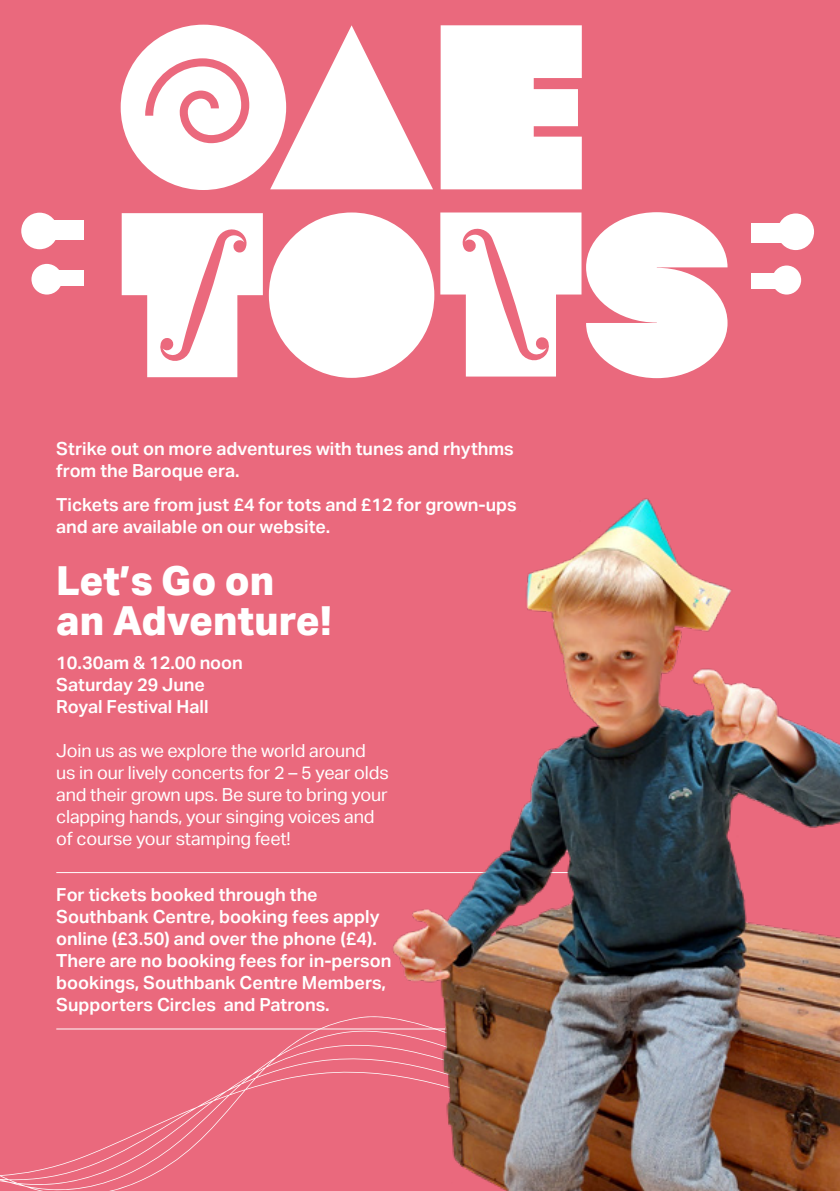
<style>
.page{position:relative;width:840px;height:1191px;background:#fff}
.page>*{position:absolute;margin:0;border:0;box-sizing:border-box;transform-origin:0 0}
.t1{font:800 40px/40px "Aktiv Grotesk";color:#fff}
.t2{font:600 18px/22px "Aktiv Grotesk";color:#fff}
.t3{font:18px/22px "Aktiv Grotesk";letter-spacing:-.01em;color:#fff}
</style>
<div class="page">
<div style="left:0;top:0;width:839px;height:1191px;background:#ea697d"></div>
<svg style="left:0;top:1016px;width:382px;height:175px"></svg>
<hr style="left:56px;top:872px;width:524px;height:1px;background:#fff">
<hr style="left:56px;top:1028px;width:524px;height:1px;background:#fff">
<div style="left:121px;top:25px;width:165px;height:165px;background:#fff;border-radius:50%"></div>
<div style="left:269px;top:212px;width:165px;height:166px;background:#fff;border-radius:50%"></div>
<svg style="left:270px;top:25px;width:163px;height:164px"></svg>
<div style="left:440px;top:25px;width:141px;height:164px;background:#fff"></div>
<svg style="left:145px;top:58px;width:104px;height:85px"></svg>
<div style="left:21px;top:213px;width:37px;height:36px;background:#fff;border-radius:50%"></div>
<div style="left:53px;top:220px;width:31px;height:19px;background:#fff"></div>
<div style="left:31px;top:264px;width:31px;height:30px;background:#fff;border-radius:50%"></div>
<div style="left:58px;top:270px;width:26px;height:16px;background:#fff"></div>
<div style="left:771px;top:265px;width:29px;height:29px;background:#fff;border-radius:50%"></div>
<div style="left:751px;top:273px;width:24px;height:15px;background:#fff"></div>
<div style="left:777px;top:213px;width:36px;height:37px;background:#fff;border-radius:50%"></div>
<div style="left:751px;top:223px;width:31px;height:19px;background:#fff"></div>
<svg style="left:122px;top:213px;width:141px;height:164px"></svg>
<svg style="left:440px;top:212px;width:287px;height:166px"></svg>
<img style="left:382px;top:498px;width:457px;height:693px">
<p class="t2" style="left:56px;top:438px;width:458px">Strike out on more adventures with tunes and rhythms from the Baroque era.</p>
<p class="t2" style="left:56px;top:493px;width:461px">Tickets are from just £4 for tots and £12 for grown-ups and are available on our website.</p>
<h1 class="t1" style="left:56px;top:561px;width:277px">Let’s Go on an Adventure!</h1>
<p class="t2" style="left:56px;top:651px;width:188px">10.30am &amp; 12.00 noon<br>Saturday 29 June<br>Royal Festival Hall</p>
<p class="t3" style="left:56px;top:740px;width:334px">Join us as we explore the world around us in our lively concerts for 2 – 5 year olds and their grown ups. Be sure to bring your clapping hands, your singing voices and of course your stamping feet!</p>
<p class="t2" style="left:56px;top:884px;width:336px">For tickets booked through the Southbank Centre, booking fees apply online (£3.50) and over the phone (£4).<br>There are no booking fees for in-person bookings, Southbank Centre Members, Supporters Circles and Patrons.</p>
</div>
